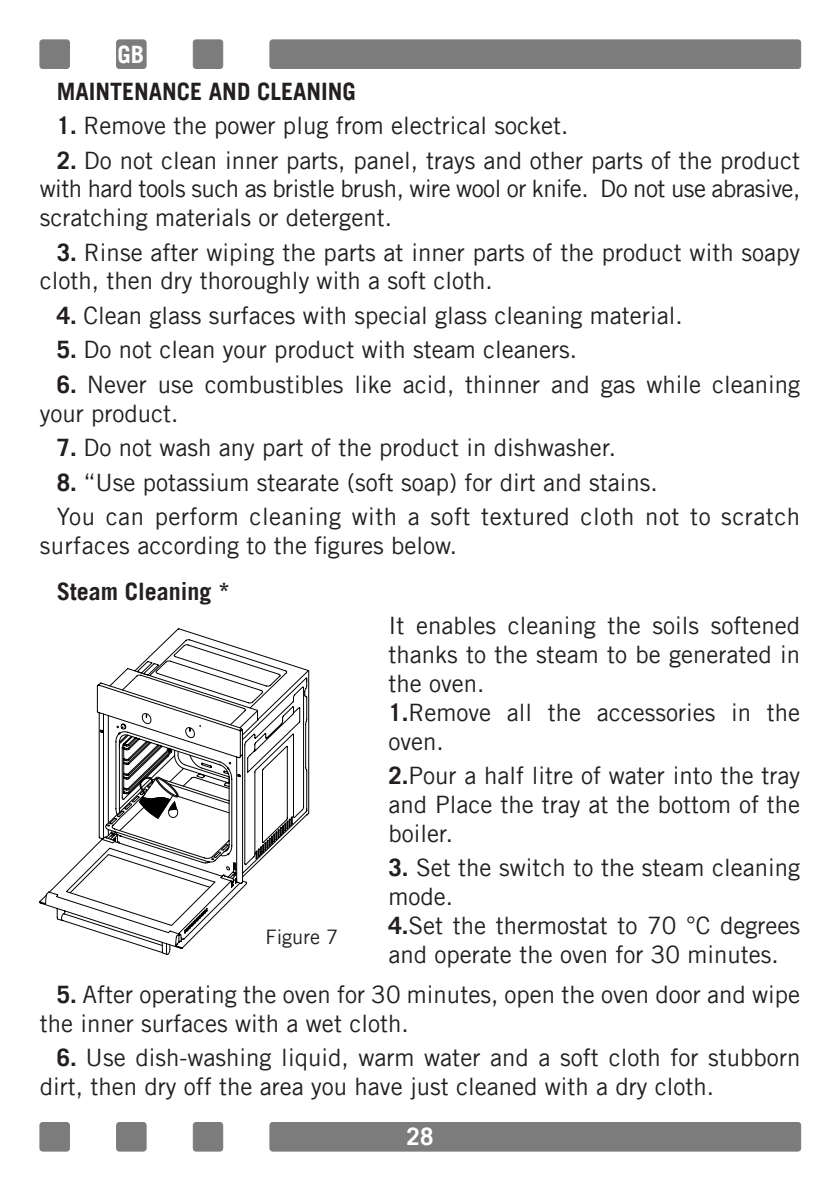
<style>
.page{position:relative;width:840px;height:1191px;background:#fff}
.page>*{position:absolute;margin:0;border:0;box-sizing:border-box;transform-origin:0 0}
.t1{font:24px/28.8px "Trade Gothic";color:#231f20}
.t2{font:24px/34.4px "Trade Gothic";letter-spacing:.02em;color:#231f20}
.t3{font:700 24px "Trade Gothic";color:#231f20}
.t4{font:700 24px "Trade Gothic";color:#fff}
.t5{font:20px "Trade Gothic";color:#231f20}
.s1{font-weight:700}
</style>
<div class="page">
<div style="left:270px;top:40px;width:530px;height:28px;background:#7d7c7c;border-radius:3px"></div>
<div style="left:269px;top:40px;width:531px;height:29px;border:1px solid #7d7c7c;border-radius:3px"></div>
<div style="left:40px;top:40px;width:29px;height:28px;background:#7d7c7c;border-radius:3px"></div>
<div style="left:40px;top:40px;width:30px;height:29px;border:1px solid #7d7c7c;border-radius:3px"></div>
<div style="left:193px;top:40px;width:29px;height:28px;background:#7d7c7c;border-radius:3px"></div>
<div style="left:193px;top:40px;width:30px;height:29px;border:1px solid #7d7c7c;border-radius:3px"></div>
<div style="left:116px;top:40px;width:30px;height:28px;background:#7d7c7c;border-radius:3px"></div>
<div style="left:116px;top:40px;width:30px;height:29px;border:1px solid #7d7c7c;border-radius:3px"></div>
<div style="left:270px;top:1122px;width:530px;height:29px;background:#7d7c7c;border-radius:3px"></div>
<div style="left:269px;top:1122px;width:531px;height:29px;border:1px solid #7d7c7c;border-radius:3px"></div>
<div style="left:40px;top:1122px;width:29px;height:29px;background:#7d7c7c;border-radius:3px"></div>
<div style="left:40px;top:1122px;width:30px;height:29px;border:1px solid #7d7c7c;border-radius:3px"></div>
<div style="left:193px;top:1122px;width:29px;height:29px;background:#7d7c7c;border-radius:3px"></div>
<div style="left:193px;top:1122px;width:30px;height:29px;border:1px solid #7d7c7c;border-radius:3px"></div>
<div style="left:116px;top:1122px;width:30px;height:29px;background:#7d7c7c;border-radius:3px"></div>
<div style="left:116px;top:1122px;width:30px;height:29px;border:1px solid #7d7c7c;border-radius:3px"></div>
<svg style="left:39px;top:683px;width:204px;height:272px"></svg>
<svg style="left:151px;top:628px;width:158px;height:188px"></svg>
<svg style="left:100px;top:654px;width:207px;height:234px"></svg>
<svg style="left:138px;top:751px;width:92px;height:188px"></svg>
<p class="t4" style="left:117px;top:45px;width:28px">GB</p>
<p class="t3" style="left:57px;top:81px;width:300px">MAINTENANCE AND CLEANING</p>
<p class="t1" style="left:57px;top:113px;width:513px"><span class="s1">1.</span> Remove the power plug from electrical socket.</p>
<p class="t1" style="left:40px;top:148px;width:761px;text-align:justify;text-indent:17px"><span class="s1">2.</span> Do not clean inner parts, panel, trays and other parts of the product with hard tools such as bristle brush, wire wool or knife. Do not use abrasive, scratching materials or detergent.</p>
<p class="t1" style="left:40px;top:240px;width:761px;text-indent:17px"><span class="s1">3.</span> Rinse after wiping the parts at inner parts of the product with soapy cloth, then dry thoroughly with a soft cloth.</p>
<p class="t1" style="left:57px;top:303px;width:627px"><span class="s1">4.</span> Clean glass surfaces with special glass cleaning material.</p>
<p class="t1" style="left:57px;top:337px;width:521px"><span class="s1">5.</span> Do not clean your product with steam cleaners.</p>
<p class="t1" style="left:40px;top:372px;width:761px;text-indent:17px"><span class="s1">6.</span> Never use combustibles like acid, thinner and gas while cleaning your product.</p>
<p class="t1" style="left:57px;top:435px;width:560px"><span class="s1">7.</span> Do not wash any part of the product in dishwasher.</p>
<p class="t2" style="left:57px;top:467px;width:744px"><span class="s1">8.</span> “Use potassium stearate (soft soap) for dirt and stains.<br>You can perform cleaning with a soft textured cloth not to scratch</p>
<p class="t1" style="left:40px;top:531px;width:419px">surfaces according to the figures below.</p>
<p class="t3" style="left:57px;top:582px;width:175px">Steam Cleaning *</p>
<p class="t1" style="left:388px;top:613px;width:413px">It enables cleaning the soils softened thanks to the steam to be generated in the oven.<br><span class="s1">1.</span>Remove all the accessories in the oven.</p>
<p class="t1" style="left:388px;top:763px;width:413px;text-align:justify"><span class="s1">2.</span>Pour a half litre of water into the tray and Place the tray at the bottom of the boiler.</p>
<p class="t1" style="left:388px;top:855px;width:413px"><span class="s1">3.</span> Set the switch to the steam cleaning mode.<br><span class="s1">4.</span>Set the thermostat to 70 °C degrees and operate the oven for 30 minutes.</p>
<p class="t1" style="left:40px;top:981px;width:761px;text-indent:17px"><span class="s1">5.</span> After operating the oven for 30 minutes, open the oven door and wipe the inner surfaces with a wet cloth.</p>
<p class="t1" style="left:40px;top:1045px;width:761px;text-indent:17px"><span class="s1">6.</span> Use dish-washing liquid, warm water and a soft cloth for stubborn dirt, then dry off the area you have just cleaned with a dry cloth.</p>
<p class="t5" style="left:265px;top:929px;width:74px">Figure 7</p>
<p class="t4" style="left:406px;top:1127px;width:28px">28</p>
</div>
